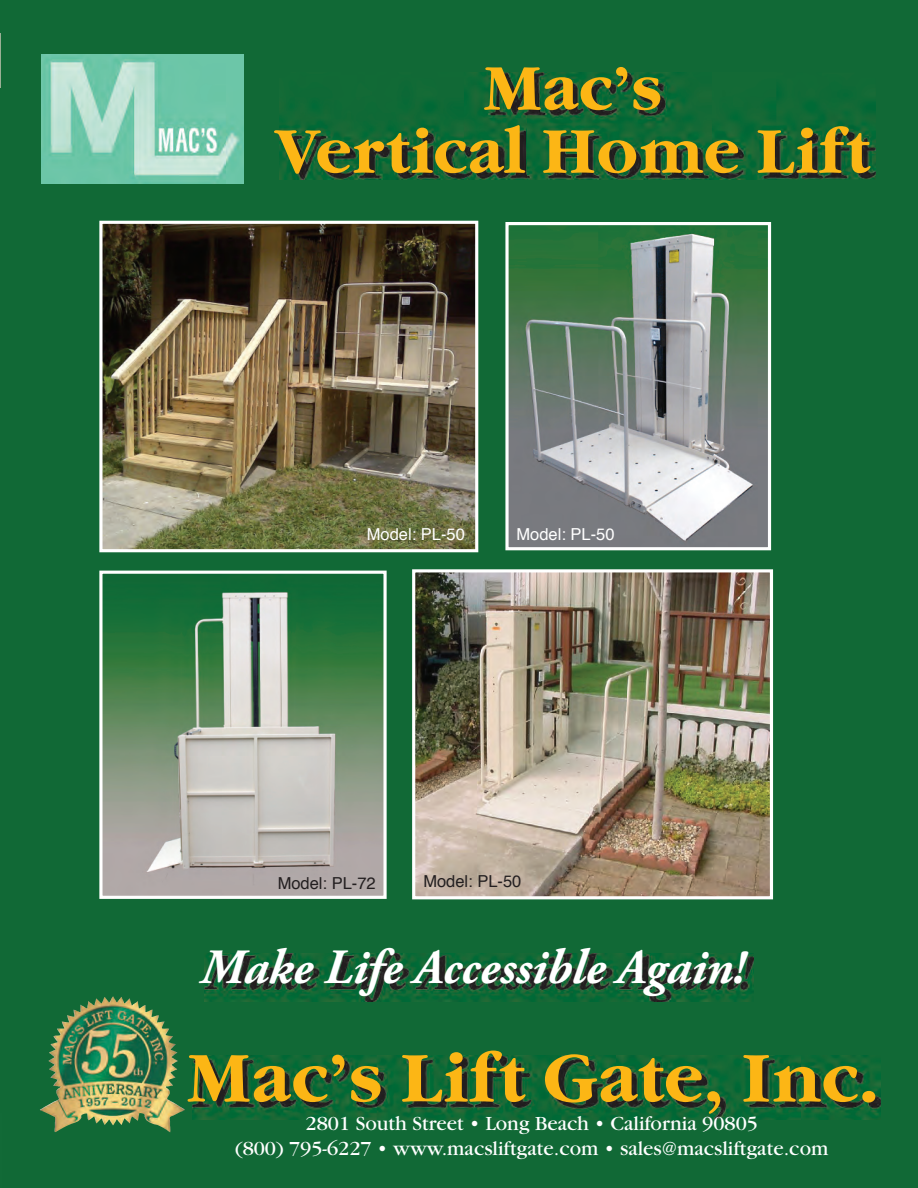
<style>
.page{position:relative;width:918px;height:1188px;background:#116936}
.page>*{position:absolute;margin:0;border:0;box-sizing:border-box;transform-origin:0 0}
.t1{font:69px "Garamond ITCT Bold";color:#fcb615}
.t2{font:63px/63px "Garamond ITCT Bold";color:#fcb615;text-align:center}
.t3{font:italic 700 49.2px "Adobe Garamond Pro";color:#fff}
.t4{font:21px/25.2px "Garamond";color:#fff;text-align:center}
.t5{font:16.5px "Helvetica";color:#231f20}
.t6{font:16.5px "Helvetica";color:#fff}
</style>
<div class="page">
<img style="left:103px;top:592px;width:280px;height:303px">
<div style="left:99px;top:571px;width:288px;height:328px;border:3px solid #fff"></div>
<img style="left:509px;top:226px;width:258px;height:320px">
<div style="left:505px;top:222px;width:266px;height:328px;border:3px solid #fff"></div>
<img style="left:103px;top:225px;width:371px;height:323px">
<div style="left:99px;top:221px;width:379px;height:331px;border:3px solid #fff"></div>
<img style="left:416px;top:573px;width:353px;height:322px">
<div style="left:412px;top:569px;width:361px;height:330px;border:3px solid #fff"></div>
<img style="left:42px;top:54px;width:201px;height:130px">
<img style="left:279px;top:72px;width:597px;height:107px">
<img style="left:204px;top:953px;width:550px;height:49px">
<img style="left:40px;top:997px;width:93px;height:135px">
<img style="left:193px;top:1056px;width:688px;height:63px">
<hr style="left:0;top:34px;width:1px;height:54px;background:#9aaf95">
<h2 class="t2" style="left:275px;top:58px;width:596px">Mac’s<br>Vertical Home Lift</h2>
<p class="t6" style="left:367px;top:524px;width:100px">Model: PL-50</p>
<p class="t6" style="left:516px;top:524px;width:100px">Model: PL-50</p>
<p class="t5" style="left:278px;top:872px;width:100px">Model: PL-72</p>
<p class="t5" style="left:423px;top:870px;width:100px">Model: PL-50</p>
<h3 class="t3" style="left:201px;top:939px;width:546px">Make Life Accessible Again!</h3>
<h1 class="t1" style="left:186px;top:1040px;width:694px">Mac’s Lift Gate, Inc.</h1>
<p class="t4" style="left:235px;top:1111px;width:595px">2801 South Street • Long Beach • California 90805<br>(800) 795-6227 • www.macsliftgate.com • sales@macsliftgate.com</p>
</div>
